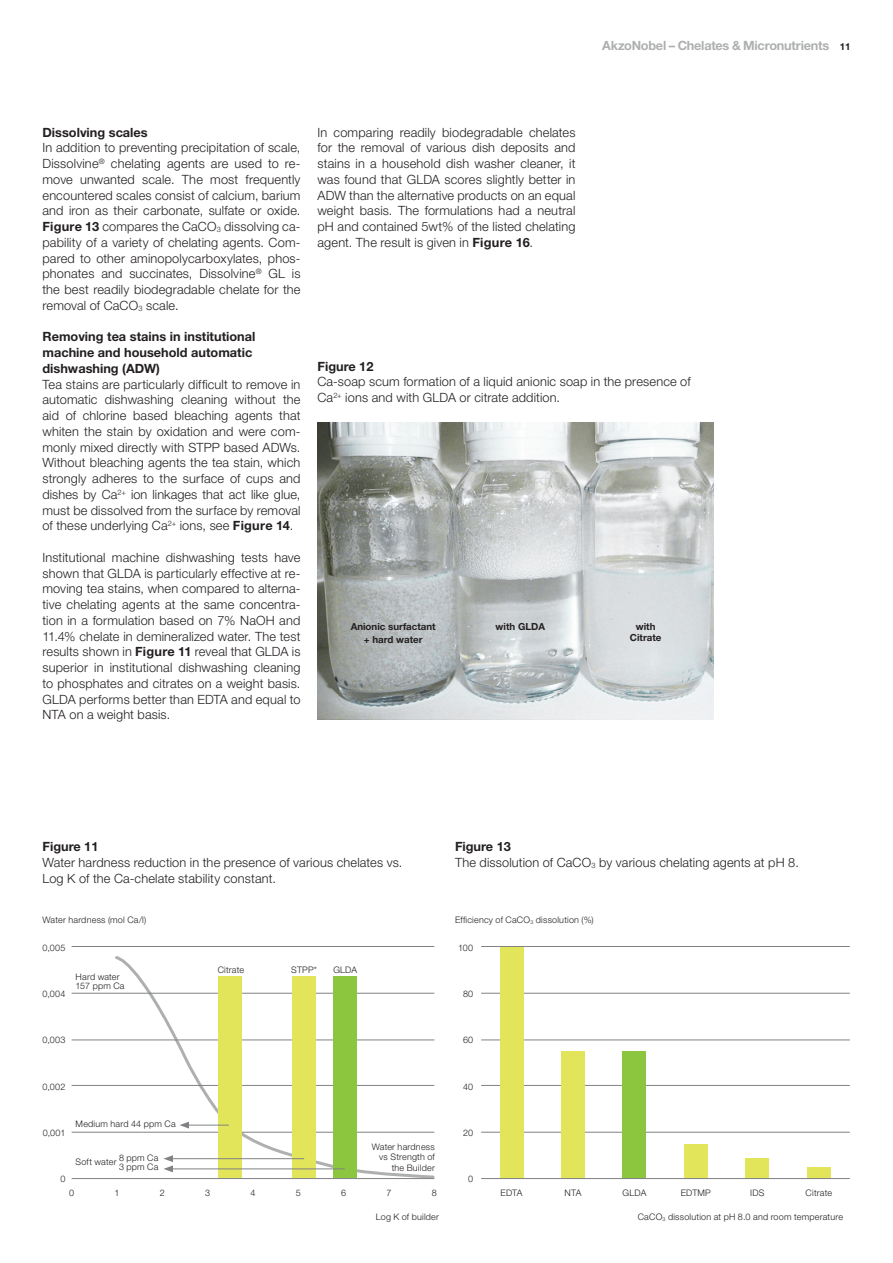
<style>
.page{position:relative;width:893px;height:1263px;background:#fff}
.page>*{position:absolute;margin:0;border:0;box-sizing:border-box;transform-origin:0 0}
.t1{font:300 12.75px/15.8px "Helvetica Neue LT Std";letter-spacing:.01em;color:#231f20;text-align:justify}
.t2{font:700 12.75px/15.8px "Helvetica Neue LT Std";color:#231f20}
.t3{font:700 12.75px "Helvetica Neue LT Std";letter-spacing:-.02em;color:#adb0af}
.t4{font:700 9.75px/12.8px "Helvetica Neue LT Std";color:#231f20;text-align:center}
.t5{font:300 9px/10.5px "Helvetica Neue LT Std";letter-spacing:.02em;color:#231f20}
.s1{font-size:9.75px;color:#231f20}
.s2{font-weight:700}
</style>
<div class="page">
<hr style="left:481px;top:1132px;width:369px;height:1px;background:#808285">
<hr style="left:481px;top:993px;width:369px;height:1px;background:#808285">
<hr style="left:481px;top:1040px;width:369px;height:1px;background:#808285">
<hr style="left:481px;top:1085px;width:369px;height:1px;background:#808285">
<hr style="left:481px;top:946px;width:369px;height:1px;background:#808285">
<div style="left:500px;top:947px;width:23px;height:231px;background:#e2e55a"></div>
<div style="left:561px;top:1051px;width:24px;height:127px;background:#e2e55a"></div>
<div style="left:623px;top:1051px;width:23px;height:127px;background:#8bc63e"></div>
<div style="left:746px;top:1158px;width:23px;height:20px;background:#e2e55a"></div>
<div style="left:684px;top:1144px;width:23px;height:34px;background:#e2e55a"></div>
<div style="left:807px;top:1167px;width:23px;height:11px;background:#e2e55a"></div>
<hr style="left:481px;top:1178px;width:369px;height:1px;background:#808285">
<img style="left:317px;top:422px;width:396px;height:298px">
<svg style="left:113px;top:956px;width:322px;height:223px"></svg>
<hr style="left:72px;top:993px;width:362px;height:1px;background:#808285">
<hr style="left:72px;top:946px;width:362px;height:1px;background:#808285">
<hr style="left:72px;top:1040px;width:362px;height:1px;background:#808285">
<hr style="left:72px;top:1085px;width:362px;height:1px;background:#808285">
<hr style="left:72px;top:1132px;width:362px;height:1px;background:#808285">
<div style="left:218px;top:976px;width:24px;height:202px;background:#e2e55a"></div>
<div style="left:292px;top:976px;width:24px;height:202px;background:#e2e55a"></div>
<div style="left:333px;top:976px;width:24px;height:202px;background:#8bc63e"></div>
<hr style="left:171px;top:1169px;width:173px;height:1px;background:#808285">
<hr style="left:171px;top:1158px;width:133px;height:1px;background:#808285">
<svg style="left:163px;top:1155px;width:10px;height:17px"></svg>
<hr style="left:187px;top:1125px;width:42px;height:1px;background:#808285">
<svg style="left:179px;top:1122px;width:10px;height:7px"></svg>
<hr style="left:72px;top:1178px;width:362px;height:1px;background:#808285">
<p class="t3" style="left:602px;top:40px;width:250px">AkzoNobel – Chelates &amp; Micronutrients <span class="s1">11</span></p>
<p class="t2" style="left:42px;top:126px;width:107px">Dissolving scales</p>
<p class="t1" style="left:42px;top:141px;width:259px">In addition to preventing precipitation of scale, Dissolvine<sup>®</sup> chelating agents are used to re&shy;move unwanted scale. The most frequently encountered scales consist of calcium, barium and iron as their carbonate, sulfate or oxide.<br><span class="s2">Figure 13</span> compares the CaCO<sub>3</sub> dissolving ca&shy;pability of a variety of chelating agents. Com&shy;pared to other aminopolycarboxylates, phos&shy;phonates and succinates, Dissolvine<sup>®</sup> GL is the best readily biodegradable chelate for the removal of CaCO<sub>3</sub> scale.</p>
<p class="t2" style="left:42px;top:330px;width:214px">Removing tea stains in institutional machine and household automatic dishwashing (ADW)</p>
<p class="t1" style="left:42px;top:378px;width:259px">Tea stains are particularly difficult to remove in automatic dishwashing cleaning without the aid of chlorine based bleaching agents that whiten the stain by oxidation and were com&shy;monly mixed directly with STPP based ADWs.<br>Without bleaching agents the tea stain, which strongly adheres to the surface of cups and dishes by Ca<sup>2+</sup> ion linkages that act like glue, must be dissolved from the surface by removal of these underlying Ca<sup>2+</sup> ions, see <span class="s2">Figure 14</span>.</p>
<p class="t1" style="left:42px;top:551px;width:259px">Institutional machine dishwashing tests have shown that GLDA is particularly effective at re&shy;moving tea stains, when compared to alterna&shy;tive chelating agents at the same concentra&shy;tion in a formulation based on 7% NaOH and 11.4% chelate in demineralized water. The test results shown in <span class="s2">Figure 11</span> reveal that GLDA is superior in institutional dishwashing cleaning to phosphates and citrates on a weight basis.<br>GLDA performs better than EDTA and equal to NTA on a weight basis.</p>
<p class="t1" style="left:317px;top:126px;width:259px">In comparing readily biodegradable chelates for the removal of various dish deposits and stains in a household dish washer cleaner, it was found that GLDA scores slightly better in ADW than the alternative products on an equal weight basis. The formulations had a neutral pH and contained 5wt% of the listed chelating agent. The result is given in <span class="s2">Figure 16</span>.</p>
<p class="t2" style="left:317px;top:359px;width:57px">Figure 12</p>
<p class="t1" style="left:317px;top:375px;width:375px">Ca-soap scum formation of a liquid anionic soap in the presence of<br>Ca<sup>2+</sup> ions and with GLDA or citrate addition.</p>
<p class="t4" style="left:351px;top:621px;width:87px">Anionic surfactant + hard water</p>
<p class="t4" style="left:496px;top:621px;width:51px">with GLDA</p>
<p class="t4" style="left:630px;top:622px;width:33px;line-height:11.2px">with<br>Citrate</p>
<p class="t2" style="left:42px;top:840px;width:57px">Figure 11</p>
<p class="t1" style="left:42px;top:856px;width:361px">Water hardness reduction in the presence of various chelates vs.<br>Log K of the Ca-chelate stability constant.</p>
<p class="t5" style="left:42px;top:915px;width:105px">Water hardness (mol Ca/l)</p>
<p class="t5" style="left:42px;top:943px;width:25px">0,005</p>
<p class="t5" style="left:42px;top:989px;width:25px">0,004</p>
<p class="t5" style="left:76px;top:973px;width:51px;line-height:9px">Hard water<br>157 ppm Ca</p>
<p class="t5" style="left:42px;top:1036px;width:25px">0,003</p>
<p class="t5" style="left:42px;top:1082px;width:24px">0,002</p>
<p class="t5" style="left:43px;top:1128px;width:24px">0,001</p>
<p class="t5" style="left:60px;top:1175px;width:7px">0</p>
<p class="t5" style="left:76px;top:1120px;width:102px">Medium hard 44 ppm Ca</p>
<p class="t5" style="left:76px;top:1157px;width:84px">Soft water 8 ppm Ca</p>
<p class="t5" style="left:119px;top:1162px;width:41px">3 ppm Ca</p>
<p class="t5" style="left:218px;top:965px;width:28px">Citrate</p>
<p class="t5" style="left:291px;top:965px;width:27px">STPP*</p>
<p class="t5" style="left:333px;top:965px;width:25px">GLDA</p>
<p class="t5" style="left:372px;top:1142px;width:65px;text-align:right">Water hardness vs Strength of the Builder</p>
<p class="t5" style="left:114px;top:1188px;width:7px">1</p>
<p class="t5" style="left:160px;top:1188px;width:7px">2</p>
<p class="t5" style="left:205px;top:1188px;width:7px">3</p>
<p class="t5" style="left:250px;top:1188px;width:7px">4</p>
<p class="t5" style="left:296px;top:1188px;width:7px">5</p>
<p class="t5" style="left:341px;top:1188px;width:7px">6</p>
<p class="t5" style="left:386px;top:1188px;width:7px">7</p>
<p class="t5" style="left:376px;top:1213px;width:65px">Log K of builder</p>
<p class="t5" style="left:69px;top:1188px;width:7px">0</p>
<p class="t5" style="left:432px;top:1188px;width:7px">8</p>
<p class="t1" style="left:455px;top:840px;width:345px"><span class="s2">Figure 13<br></span>The dissolution of CaCO<sub>3</sub> by various chelating agents at pH 8.</p>
<p class="t5" style="left:455px;top:915px;width:140px">Efficiency of CaCO<sub>3</sub> dissolution (%)</p>
<p class="t5" style="left:458px;top:943px;width:17px">100</p>
<p class="t5" style="left:463px;top:989px;width:12px">80</p>
<p class="t5" style="left:463px;top:1036px;width:12px">60</p>
<p class="t5" style="left:463px;top:1082px;width:12px">40</p>
<p class="t5" style="left:463px;top:1128px;width:12px">20</p>
<p class="t5" style="left:468px;top:1175px;width:7px">0</p>
<p class="t5" style="left:501px;top:1188px;width:23px">EDTA</p>
<p class="t5" style="left:565px;top:1188px;width:18px">NTA</p>
<p class="t5" style="left:622px;top:1188px;width:25px">GLDA</p>
<p class="t5" style="left:750px;top:1188px;width:16px">IDS</p>
<p class="t5" style="left:681px;top:1188px;width:32px">EDTMP</p>
<p class="t5" style="left:805px;top:1188px;width:28px">Citrate</p>
<p class="t5" style="left:638px;top:1213px;width:207px">CaCO<sub>3</sub> dissolution at pH 8.0 and room temperature</p>
</div>
